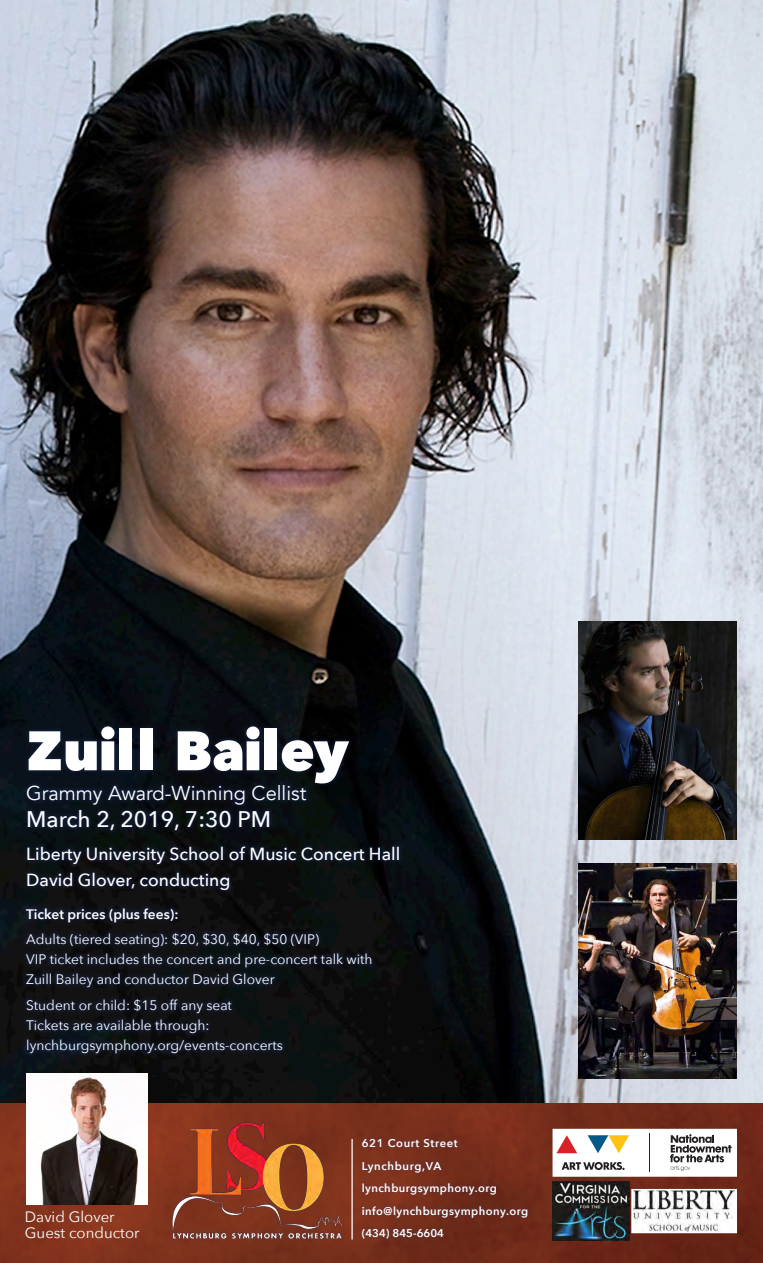
<style>
.page{position:relative;width:763px;height:1263px;background:#fff}
.page>*{position:absolute;margin:0;border:0;box-sizing:border-box;transform-origin:0 0}
.t1{font:800 55px "Avenir Next";letter-spacing:-.02em;color:#fff}
.t2{font:500 22.5px "Avenir Next";color:#fff}
.t3{font:20px "Avenir";color:#fff}
.t4{font:500 17.5px "Avenir Next";color:#fff}
.t5{font:15px "Avenir Next";color:#fff}
.t6{font:13.75px/20px "Avenir Next";color:#fff}
.t7{font:600 13.75px "Avenir Next";color:#fff}
.t8{font:600 11.25px/22.5px "Avenir Next";letter-spacing:.04em;color:#fff}
.t9{font:600 11.25px "Avenir Next";letter-spacing:.06em;color:#fff}
</style>
<div class="page">
<img style="left:0;top:0;width:763px;height:1103px">
<img style="left:0;top:1103px;width:763px;height:159px">
<div style="left:22px;top:721px;width:382px;height:174px;background:#253f8e;opacity:.28"></div>
<div style="left:358px;top:1134px;width:173px;height:108px;background:#253f8e;opacity:.13"></div>
<img style="left:168px;top:1117px;width:174px;height:127px">
<div style="left:21px;top:903px;width:356px;height:154px;background:#253f8e;opacity:.28"></div>
<hr style="left:351px;top:1138px;width:2px;height:101px;background:#fff">
<img style="left:579px;top:621px;width:158px;height:218px">
<img style="left:579px;top:863px;width:158px;height:215px">
<img style="left:26px;top:1073px;width:122px;height:130px">
<div style="left:554px;top:1130px;width:181px;height:44px;background:#fff"></div>
<hr style="left:649px;top:1132px;width:1px;height:39px;background:#231f20">
<svg style="left:556px;top:1135px;width:21px;height:18px"></svg>
<svg style="left:587px;top:1135px;width:42px;height:18px"></svg>
<svg style="left:562px;top:1162px;width:62px;height:7px"></svg>
<svg style="left:670px;top:1134px;width:61px;height:36px"></svg>
<div style="left:552px;top:1128px;width:185px;height:48px;border:3px solid #fff"></div>
<img style="left:553px;top:1181px;width:76px;height:59px">
<img style="left:633px;top:1190px;width:101px;height:41px">
<div style="left:631px;top:1188px;width:106px;height:45px;border:1px solid #fff"></div>
<p class="t1" style="left:26px;top:716px;width:324px">Zuill Bailey</p>
<p class="t3" style="left:26px;top:781px;width:282px">Grammy Award-Winning Cellist</p>
<p class="t2" style="left:26px;top:800px;width:246px">March 2, 2019, 7:30 PM</p>
<p class="t4" style="left:26px;top:838px;width:375px">Liberty University School of Music Concert Hall</p>
<p class="t4" style="left:26px;top:864px;width:206px">David Glover, conducting</p>
<p class="t7" style="left:26px;top:902px;width:154px">Ticket prices (plus fees):</p>
<p class="t6" style="left:26px;top:928px;width:294px">Adults (tiered seating): $20, $30, $40, $50 (VIP)</p>
<p class="t6" style="left:26px;top:948px;width:348px">VIP ticket includes the concert and pre-concert talk with<br>Zuill Bailey and conductor David Glover</p>
<p class="t6" style="left:26px;top:994px;width:258px">Student or child: $15 off any seat<br>Tickets are available through: lynchburgsymphony.org/events-concerts</p>
<p class="t5" style="left:25px;top:1203px;width:91px">David Glover</p>
<p class="t5" style="left:25px;top:1219px;width:116px">Guest conductor</p>
<p class="t9" style="left:362px;top:1133px;width:98px">621 Court Street</p>
<p class="t9" style="left:362px;top:1156px;width:81px">Lynchburg, VA</p>
<p class="t8" style="left:362px;top:1176px;width:137px">lynchburgsymphony.org</p>
<p class="t8" style="left:362px;top:1199px;width:168px">info@lynchburgsymphony.org (434) 845-6604</p>
</div>
